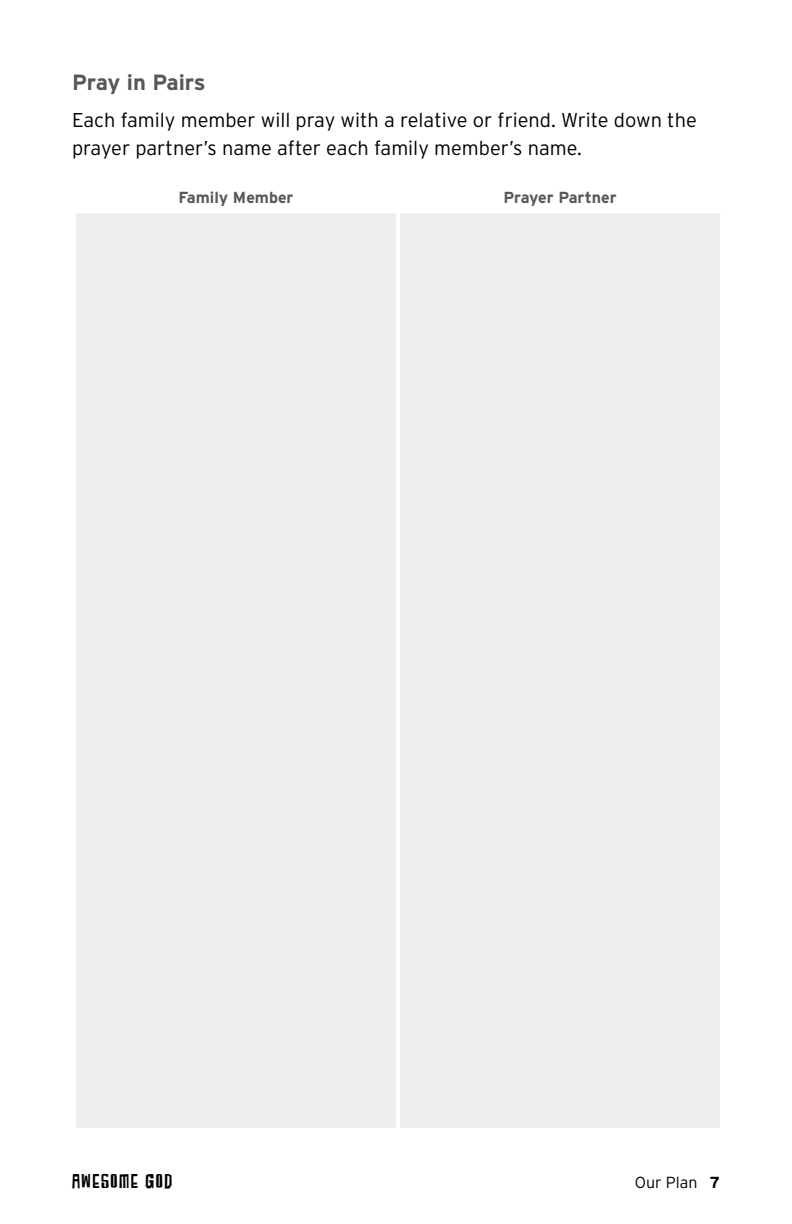
<style>
.page{position:relative;width:792px;height:1224px;background:#fff}
.page>*{position:absolute;margin:0;border:0;box-sizing:border-box;transform-origin:0 0}
.t1{font:700 22px "Interstate";letter-spacing:-.01em;color:#575756}
.t2{font:300 20px/28px "Interstate";color:#000}
.t3{font:20px "SUBURBIA Regular";letter-spacing:.08em;color:#000}
.t4{font:700 16px "Interstate";color:#575756}
.t5{font:300 16px "Interstate";color:#000}
.s1{font-weight:700}
</style>
<div class="page">
<div style="left:76px;top:213px;width:644px;height:915px;background:#ededed"></div>
<hr style="left:396px;top:213px;width:4px;height:915px;background:#fff">
<p class="t1" style="left:72px;top:70px;width:135px">Pray in Pairs</p>
<p class="t2" style="left:72px;top:105px;width:626px">Each family member will pray with a relative or friend. Write down the prayer partner’s name after each family member’s name.</p>
<p class="t4" style="left:178px;top:189px;width:117px">Family Member</p>
<p class="t4" style="left:503px;top:189px;width:115px">Prayer Partner</p>
<p class="t3" style="left:72px;top:1170px;width:102px">AWESOME GOD</p>
<p class="t5" style="left:635px;top:1173px;width:87px">Our Plan <span class="s1">7</span></p>
</div>
